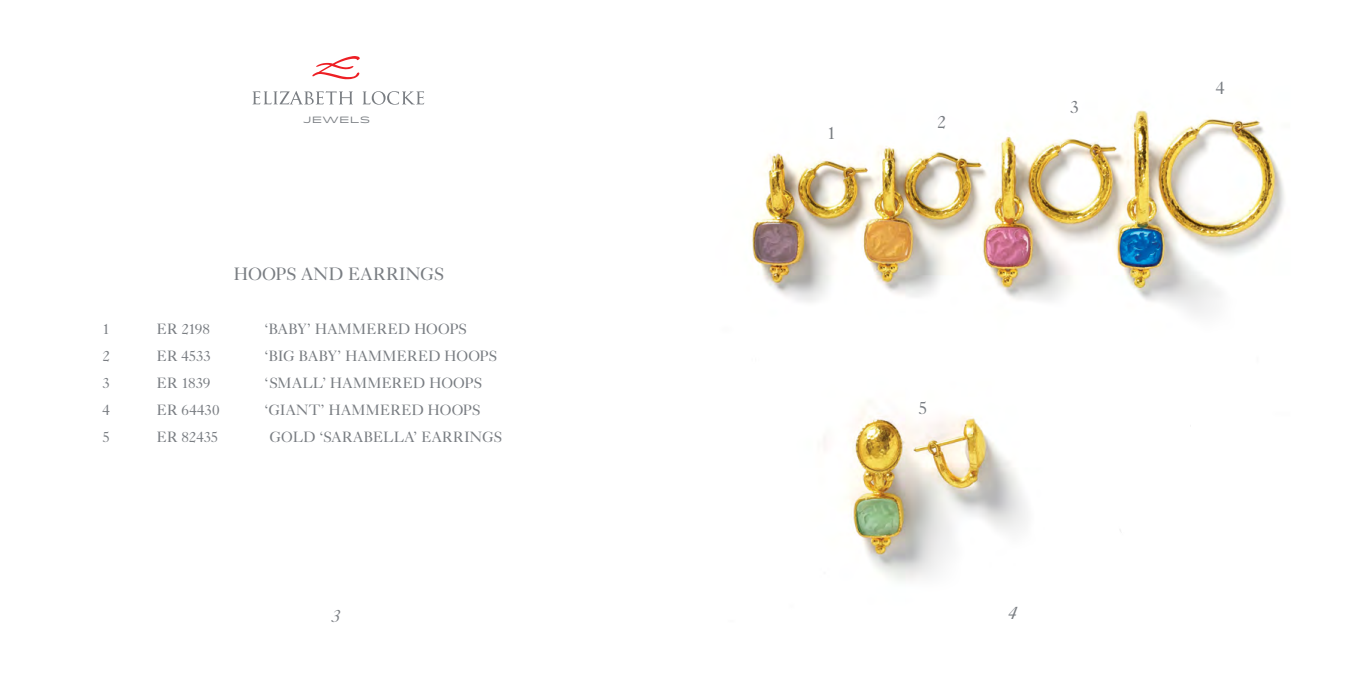
<style>
.page{position:relative;width:1350px;height:675px;background:#fff}
.page>*{position:absolute;margin:0;border:0;box-sizing:border-box;transform-origin:0 0}
.t1{font:18px "Caslon Five Forty";letter-spacing:-.01em;color:#797d82}
.t2{font:italic 18px "Caslon Five Forty";color:#797d82}
.t3{font:15px "Caslon Five Forty";letter-spacing:-.01em;color:#797d82}
.t4{font:9.15px "Idlewild";letter-spacing:.035em;color:#797d82}
</style>
<div class="page">
<svg style="left:252px;top:91px;width:172px;height:14px"></svg>
<svg style="left:312px;top:56px;width:48px;height:23px"></svg>
<img style="left:750px;top:110px;width:535px;height:471px">
<p class="t4" style="left:303px;top:113px;width:69px">JEWELS</p>
<p class="t1" style="left:234px;top:263px;width:212px">HOOPS AND EARRINGS</p>
<p class="t3" style="left:103px;top:320px;width:9px">1</p>
<p class="t3" style="left:157px;top:320px;width:55px">ER 2198</p>
<p class="t3" style="left:265px;top:320px;width:204px">‘BABY’ HAMMERED HOOPS</p>
<p class="t3" style="left:103px;top:347px;width:9px">2</p>
<p class="t3" style="left:157px;top:347px;width:56px">ER 4533</p>
<p class="t3" style="left:265px;top:347px;width:234px">‘BIG BABY’ HAMMERED HOOPS</p>
<p class="t3" style="left:103px;top:374px;width:9px">3</p>
<p class="t3" style="left:157px;top:374px;width:55px">ER 1839</p>
<p class="t3" style="left:265px;top:374px;width:219px">‘SMALL’ HAMMERED HOOPS</p>
<p class="t3" style="left:103px;top:401px;width:9px">4</p>
<p class="t3" style="left:157px;top:401px;width:64px">ER 64430</p>
<p class="t3" style="left:265px;top:401px;width:218px">‘GIANT’ HAMMERED HOOPS</p>
<p class="t3" style="left:103px;top:428px;width:9px">5</p>
<p class="t3" style="left:157px;top:428px;width:63px">ER 82435</p>
<p class="t3" style="left:269px;top:428px;width:234px">GOLD ‘SARABELLA’ EARRINGS</p>
<p class="t1" style="left:827px;top:122px;width:10px">1</p>
<p class="t1" style="left:937px;top:111px;width:10px">2</p>
<p class="t1" style="left:918px;top:397px;width:10px">5</p>
<p class="t1" style="left:1070px;top:95px;width:10px">3</p>
<p class="t2" style="left:332px;top:605px;width:10px">3</p>
<p class="t2" style="left:1008px;top:602px;width:10px">4</p>
<p class="t1" style="left:1216px;top:77px;width:10px">4</p>
</div>
